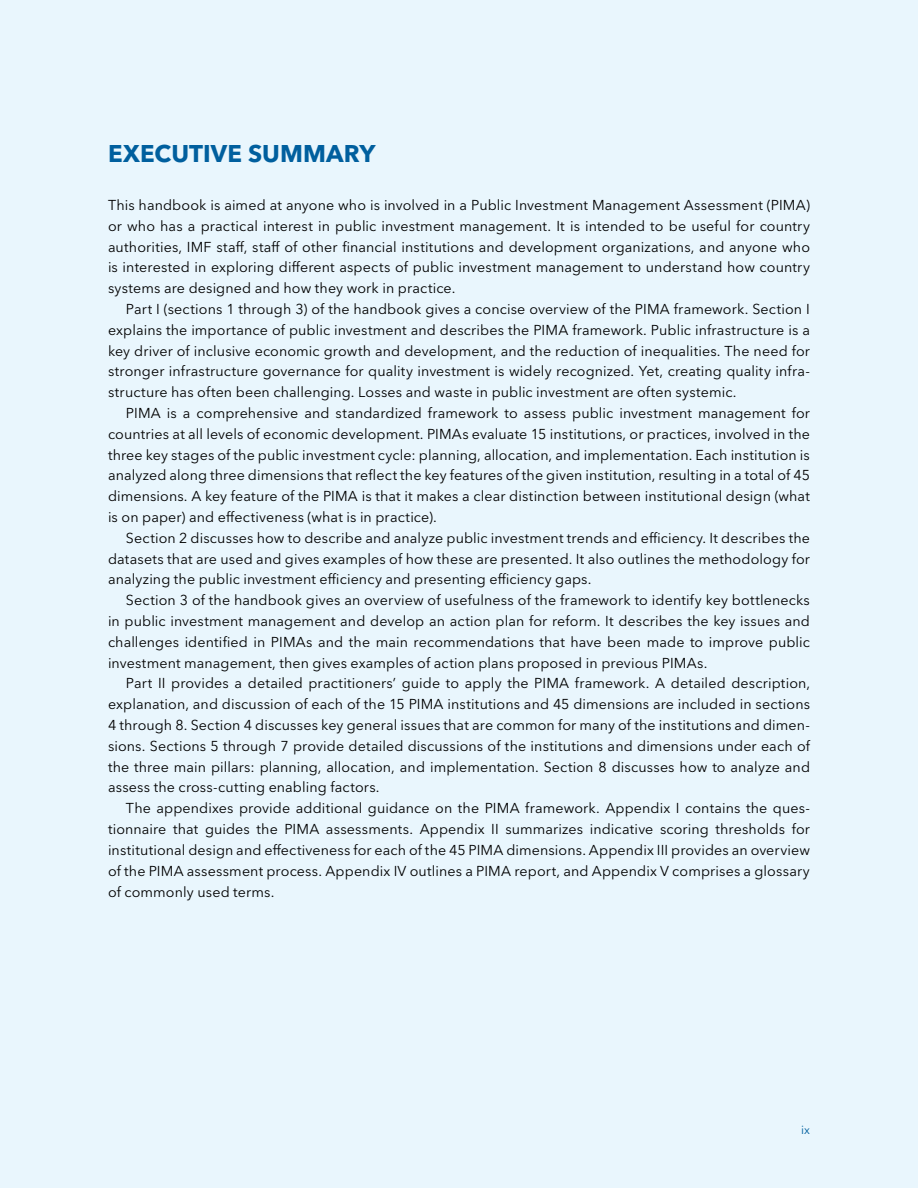
<style>
.page{position:relative;width:918px;height:1188px;background:#e9f6fd}
.page>*{position:absolute;margin:0;border:0;box-sizing:border-box;transform-origin:0 0}
.t1{font:700 24px "Avenir Next W1 G";letter-spacing:.005em;color:#005f9e}
.t2{font:14.25px/20.9px "Avenir Next W1 G";letter-spacing:.01em;color:#000;text-align:justify}
.t3{font:12px "Avenir Next W1 G";color:#005f9e}
</style>
<div class="page">
<h1 class="t1" style="left:108px;top:135px;width:269px">EXECUTIVE SUMMARY</h1>
<p class="t2" style="left:108px;top:193px;width:704px">This handbook is aimed at anyone who is involved in a Public Investment Management Assessment (PIMA) or who has a practical interest in public investment management. It is intended to be useful for country authorities, IMF staff, staff of other financial institutions and development organizations, and anyone who is interested in exploring different aspects of public investment management to understand how country systems are designed and how they work in practice.</p>
<p class="t2" style="left:108px;top:297px;width:704px;text-indent:18px">Part I (sections 1 through 3) of the handbook gives a concise overview of the PIMA framework. Section I explains the importance of public investment and describes the PIMA framework. Public infrastructure is a key driver of inclusive economic growth and development, and the reduction of inequalities. The need for stronger infrastructure governance for quality investment is widely recognized. Yet, creating quality infra&shy;structure has often been challenging. Losses and waste in public investment are often systemic.</p>
<p class="t2" style="left:108px;top:401px;width:704px;text-indent:18px">PIMA is a comprehensive and standardized framework to assess public investment management for countries at all levels of economic development. PIMAs evaluate 15 institutions, or practices, involved in the three key stages of the public investment cycle: planning, allocation, and implementation. Each institution is analyzed along three dimensions that reflect the key features of the given institution, resulting in a total of 45 dimensions. A key feature of the PIMA is that it makes a clear distinction between institutional design (what is on paper) and effectiveness (what is in practice).</p>
<p class="t2" style="left:108px;top:526px;width:704px;text-indent:18px">Section 2 discusses how to describe and analyze public investment trends and efficiency. It describes the datasets that are used and gives examples of how these are presented. It also outlines the methodology for analyzing the public investment efficiency and presenting efficiency gaps.</p>
<p class="t2" style="left:108px;top:589px;width:704px;text-indent:18px">Section 3 of the handbook gives an overview of usefulness of the framework to identify key bottlenecks in public investment management and develop an action plan for reform. It describes the key issues and challenges identified in PIMAs and the main recommendations that have been made to improve public investment management, then gives examples of action plans proposed in previous PIMAs.</p>
<p class="t2" style="left:108px;top:672px;width:704px;text-indent:18px">Part II provides a detailed practitioners’ guide to apply the PIMA framework. A detailed description, explanation, and discussion of each of the 15 PIMA institutions and 45 dimensions are included in sections 4 through 8. Section 4 discusses key general issues that are common for many of the institutions and dimen&shy;sions. Sections 5 through 7 provide detailed discussions of the institutions and dimensions under each of the three main pillars: planning, allocation, and implementation. Section 8 discusses how to analyze and assess the cross-cutting enabling factors.</p>
<p class="t2" style="left:108px;top:797px;width:704px;text-indent:18px">The appendixes provide additional guidance on the PIMA framework. Appendix I contains the ques&shy;tionnaire that guides the PIMA assessments. Appendix II summarizes indicative scoring thresholds for institutional design and effectiveness for each of the 45 PIMA dimensions. Appendix III provides an overview of the PIMA assessment process. Appendix IV outlines a PIMA report, and Appendix V comprises a glossary of commonly used terms.</p>
<p class="t3" style="left:801px;top:1120px;width:10px">ix</p>
</div>
